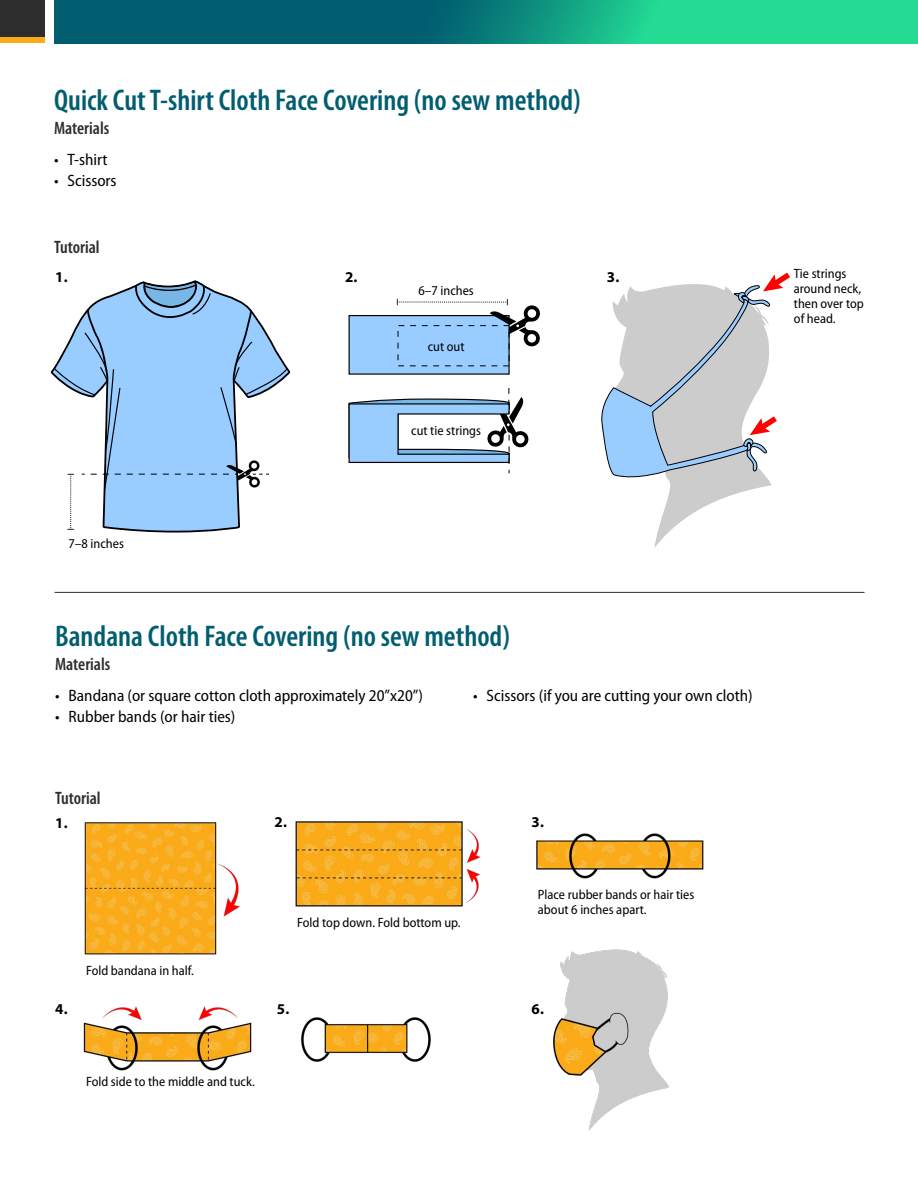
<style>
.page{position:relative;width:918px;height:1188px;background:#fff}
.page>*{position:absolute;margin:0;border:0;box-sizing:border-box;transform-origin:0 0}
.t1{font:600 condensed 30px "Myriad Pro";color:#005e70}
.t2{font:600 condensed 18px "Myriad Pro";color:#2d2d2d}
.t3{font:semi-condensed 16.5px "Myriad Pro";color:#000}
.t4{font:700 15px "Myriad Pro";color:#000}
.t5{font:semi-condensed 13.5px/15px "Myriad Pro";color:#000}
</style>
<div class="page">
<svg style="left:51px;top:280px;width:239px;height:253px"></svg>
<div style="left:349px;top:316px;width:160px;height:58px;background:#9cf"></div>
<svg style="left:348px;top:388px;width:181px;height:85px"></svg>
<svg style="left:397px;top:299px;width:143px;height:49px"></svg>
<svg style="left:654px;top:488px;width:103px;height:60px"></svg>
<svg style="left:601px;top:272px;width:189px;height:216px"></svg>
<svg style="left:54px;top:0;width:864px;height:43px;background:#0f927f"></svg>
<div style="left:0;top:36px;width:45px;height:7px;background:#fbab18"></div>
<div style="left:0;top:0;width:45px;height:37px;background:#2d2d2d"></div>
<hr style="left:55px;top:592px;width:810px;height:1px;background:#2d2d2d">
<img style="left:83px;top:1006px;width:169px;height:65px">
<img style="left:301px;top:1017px;width:130px;height:45px">
<img style="left:553px;top:949px;width:116px;height:182px">
<img style="left:84px;top:822px;width:156px;height:133px">
<img style="left:295px;top:821px;width:186px;height:86px">
<img style="left:536px;top:833px;width:168px;height:46px">
<h1 class="t1" style="left:54px;top:81px;width:528px">Quick Cut T-shirt Cloth Face Covering (no sew method)</h1>
<h2 class="t2" style="left:54px;top:117px;width:57px">Materials</h2>
<p class="t3" style="left:54px;top:149px;width:55px">• T-shirt</p>
<p class="t3" style="left:54px;top:170px;width:64px">• Scissors</p>
<h2 class="t2" style="left:54px;top:236px;width:47px">Tutorial</h2>
<p class="t4" style="left:55px;top:267px;width:14px">1.</p>
<p class="t4" style="left:345px;top:267px;width:14px">2.</p>
<p class="t4" style="left:607px;top:267px;width:14px">3.</p>
<p class="t5" style="left:418px;top:283px;width:57px">6–7 inches</p>
<p class="t5" style="left:428px;top:338px;width:38px">cut out</p>
<p class="t5" style="left:68px;top:536px;width:57px">7–8 inches</p>
<p class="t5" style="left:411px;top:423px;width:71px">cut tie strings</p>
<h1 class="t1" style="left:55px;top:617px;width:457px">Bandana Cloth Face Covering (no sew method)</h1>
<h2 class="t2" style="left:55px;top:653px;width:57px">Materials</h2>
<p class="t3" style="left:55px;top:685px;width:369px">• Bandana (or square cotton cloth approximately 20”x20”)</p>
<p class="t3" style="left:55px;top:706px;width:182px">• Rubber bands (or hair ties)</p>
<p class="t3" style="left:473px;top:685px;width:281px">• Scissors (if you are cutting your own cloth)</p>
<h2 class="t2" style="left:55px;top:787px;width:47px">Tutorial</h2>
<p class="t4" style="left:55px;top:813px;width:14px">1.</p>
<p class="t4" style="left:532px;top:812px;width:14px">3.</p>
<p class="t4" style="left:274px;top:812px;width:14px">2.</p>
<p class="t4" style="left:55px;top:999px;width:14px">4.</p>
<p class="t5" style="left:86px;top:963px;width:109px">Fold bandana in half.</p>
<p class="t5" style="left:297px;top:915px;width:165px">Fold top down. Fold bottom up.</p>
<p class="t5" style="left:538px;top:887px;width:158px">Place rubber bands or hair ties about 6 inches apart.</p>
<p class="t4" style="left:277px;top:999px;width:14px">5.</p>
<p class="t4" style="left:532px;top:999px;width:14px">6.</p>
<p class="t5" style="left:86px;top:1074px;width:170px">Fold side to the middle and tuck.</p>
<p class="t5" style="left:794px;top:265px;width:71px">Tie strings around neck, then over top of head.</p>
</div>
